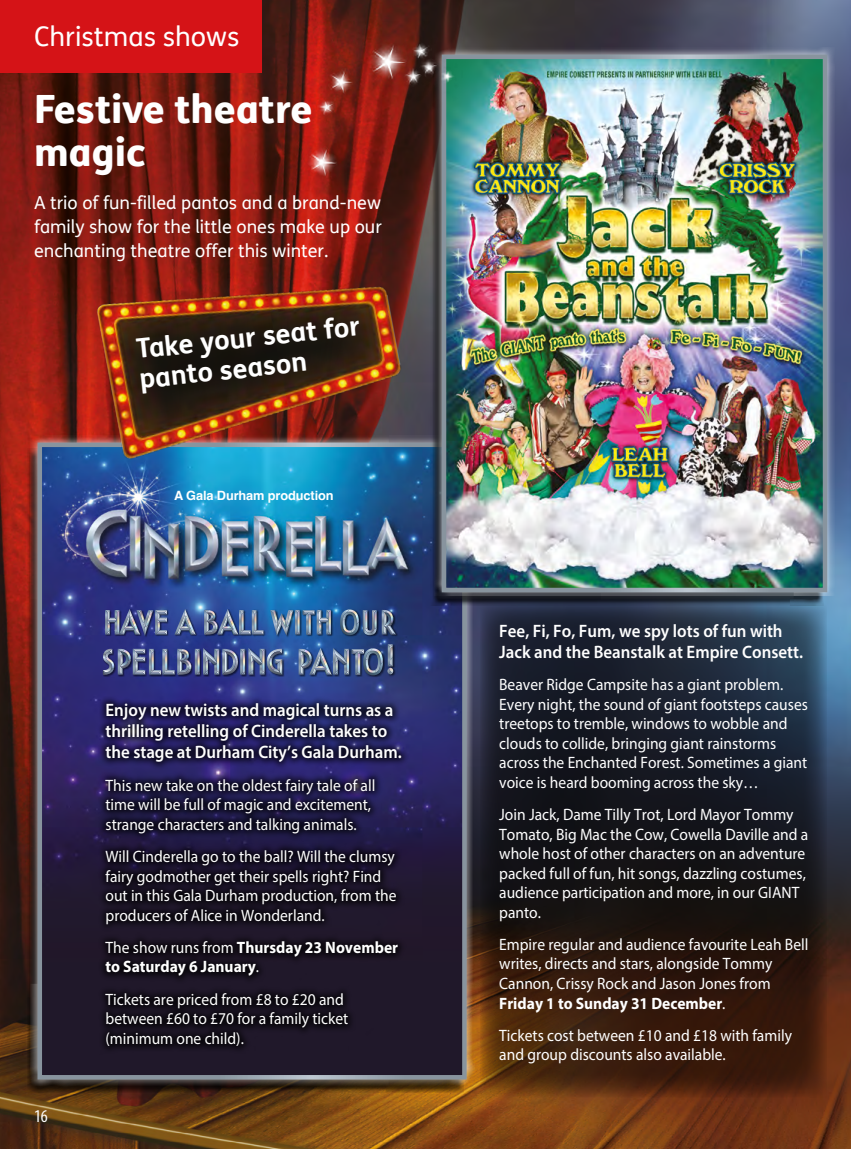
<style>
.page{position:relative;width:851px;height:1149px;background:#fff}
.page>*{position:absolute;margin:0;border:0;box-sizing:border-box;transform-origin:0 0}
.Large_header_H3{font:800 39px/43.5px "FS Me";color:#fff}
.Bold_heading_H3{font:700 27px/30px "FS Me";color:#fff}
.Section_header_alter{font:27px "FS Me";color:#fff}
.Bolder_body_text_P{font:600 18px/21px "Myriad Pro";color:#fff;scale:.94 1}
.Big_intro_P{font:18px/24px "FS Me";color:#fff;text-align:justify}
.t1{font:condensed 18px "Myriad Pro";color:#fff}
.Body_text_P{font:16.5px/19.5px "Myriad Pro";color:#fff;scale:.94 1}
.Body_text_P-2{font:700 16.5px/19.5px "Myriad Pro";color:#fff;scale:.94 1}
.P1{font:700 12.75px "Helvetica";letter-spacing:-.01em;color:#fff}
.s1{font-weight:400}
.s2{font-weight:700}
</style>
<div class="page">
<img style="left:0;top:0;width:850px;height:1148px">
<svg style="left:479px;top:602px;width:347px;height:495px;background:#251e1f"></svg>
<div style="left:0;top:0;width:261px;height:72px;background:#d51317"></div>
<div style="left:30px;top:435px;width:444px;height:652px;background:#fff;opacity:.75"></div>
<img style="left:43px;top:447px;width:418px;height:627px">
<img style="left:73px;top:236px;width:356px;height:242px">
<div style="left:103px;top:609px;width:295px;height:68px;background:#000;opacity:.6"></div>
<svg style="left:174px;top:608px;width:22px;height:26px"></svg>
<svg style="left:204px;top:608px;width:59px;height:26px;background:#59719d"></svg>
<svg style="left:340px;top:609px;width:56px;height:26px"></svg>
<svg style="left:105px;top:608px;width:62px;height:27px;background:#5f6995"></svg>
<svg style="left:270px;top:609px;width:61px;height:26px"></svg>
<img style="left:286px;top:610px;width:7px;height:16px">
<img style="left:282px;top:613px;width:3px;height:14px">
<img style="left:103px;top:647px;width:179px;height:27px">
<img style="left:298px;top:644px;width:95px;height:31px">
<img style="left:358px;top:653px;width:2px;height:20px">
<div style="left:97px;top:695px;width:312px;height:359px;background:#000;opacity:.75"></div>
<div style="left:434px;top:47px;width:401px;height:553px;background:#fff;opacity:.75"></div>
<img style="left:446px;top:60px;width:376px;height:527px">
<img style="left:281px;top:21px;width:181px;height:168px">
<h2 class="Section_header_alter" style="left:34px;top:21px;width:207px">Christmas shows</h2>
<h3 class="Large_header_H3" style="left:34px;top:87px;width:280px">Festive theatre magic</h3>
<p class="Big_intro_P" style="left:34px;top:191px;width:349px">A trio of fun-filled pantos and a brand-new family show for the little ones make up our enchanting theatre offer this winter.</p>
<h3 class="Bold_heading_H3" style="left:135px;top:334px;width:226px;rotate:-6deg">Take your seat for panto season</h3>
<p class="P1" style="left:174px;top:487px;width:161px">A Gala Durham production</p>
<p class="t1" style="left:34px;top:1104px;width:15px">16</p>
<p class="Bolder_body_text_P" style="left:105px;top:699px;width:316px">Enjoy new twists and magical turns as a thrilling retelling of Cinderella takes to the stage at Durham City’s Gala Durham.</p>
<p class="Body_text_P" style="left:105px;top:774px;width:288px">This new take on the oldest fairy tale of all time will be full of magic and excitement, strange characters and talking animals.</p>
<p class="Body_text_P" style="left:105px;top:846px;width:311px">Will Cinderella go to the ball? Will the clumsy fairy godmother get their spells right? Find out in this Gala Durham production, from the producers of Alice in Wonderland.</p>
<p class="Body_text_P-2" style="left:105px;top:936px;width:313px"><span class="s1">The show runs from</span> Thursday 23 November to Saturday 6 January<span class="s1">.</span></p>
<p class="Body_text_P" style="left:105px;top:988px;width:260px">Tickets are priced from £8 to £20 and between £60 to £70 for a family ticket (minimum one child).</p>
<p class="Bolder_body_text_P" style="left:499px;top:619px;width:324px">Fee, Fi, Fo, Fum, we spy lots of fun with<br>Jack and the Beanstalk at Empire Consett.</p>
<p class="Body_text_P" style="left:499px;top:674px;width:330px">Beaver Ridge Campsite has a giant problem.<br>Every night, the sound of giant footsteps causes treetops to tremble, windows to wobble and clouds to collide, bringing giant rainstorms across the Enchanted Forest. Sometimes a giant voice is heard booming across the sky…</p>
<p class="Body_text_P" style="left:499px;top:804px;width:330px">Join Jack, Dame Tilly Trot, Lord Mayor Tommy Tomato, Big Mac the Cow, Cowella Daville and a whole host of other characters on an adventure packed full of fun, hit songs, dazzling costumes, audience participation and more, in our GIANT panto.</p>
<p class="Body_text_P" style="left:499px;top:934px;width:330px">Empire regular and audience favourite Leah Bell writes, directs and stars, alongside Tommy Cannon, Crissy Rock and Jason Jones from <span class="s2">Friday 1 to Sunday 31 December</span>.</p>
<p class="Body_text_P" style="left:499px;top:1024px;width:313px">Tickets cost between £10 and £18 with family and group discounts also available.</p>
</div>
